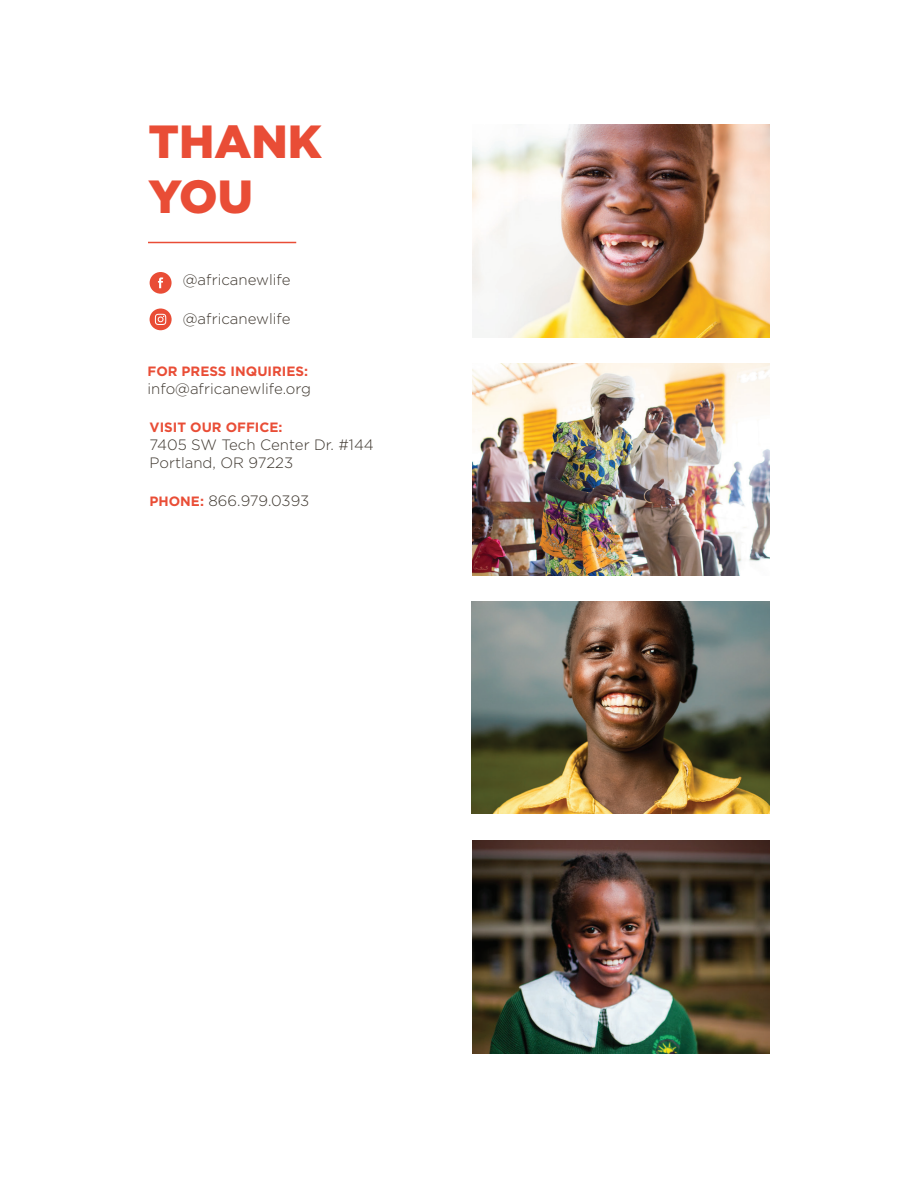
<style>
.page{position:relative;width:918px;height:1188px;background:#fff}
.page>*{position:absolute;margin:0;border:0;box-sizing:border-box;transform-origin:0 0}
.t1{font:900 46.5px/55.8px "Gotham";color:#e94d36}
.t2{font:300 15px/18px "Gotham";color:#3e372f}
.t3{font:700 13.5px "Gotham";color:#e94d36}
.s1{font-weight:700;font-size:13.5px;color:#e94d36}
</style>
<div class="page">
<img style="left:472px;top:124px;width:298px;height:213px">
<img style="left:471px;top:601px;width:299px;height:213px">
<img style="left:472px;top:363px;width:298px;height:213px">
<img style="left:472px;top:840px;width:298px;height:213px">
<svg style="left:150px;top:272px;width:22px;height:22px"></svg>
<svg style="left:150px;top:309px;width:22px;height:21px"></svg>
<hr style="left:148px;top:242px;width:148px;height:1px;background:#e94d36">
<h1 class="t1" style="left:148px;top:112px;width:175px">THANK<br>YOU</h1>
<p class="t2" style="left:183px;top:271px;width:109px">@africanewlife</p>
<p class="t2" style="left:183px;top:309px;width:109px">@africanewlife</p>
<p class="t3" style="left:148px;top:363px;width:162px">FOR PRESS INQUIRIES:</p>
<p class="t2" style="left:148px;top:379px;width:165px">info@africanewlife.org</p>
<p class="t3" style="left:150px;top:419px;width:134px">VISIT OUR OFFICE:</p>
<p class="t2" style="left:150px;top:435px;width:226px">7405 SW Tech Center Dr. #144<br>Portland, OR 97223</p>
<p class="t2" style="left:150px;top:491px;width:161px"><span class="s1">PHONE:</span> 866.979.0393</p>
</div>
